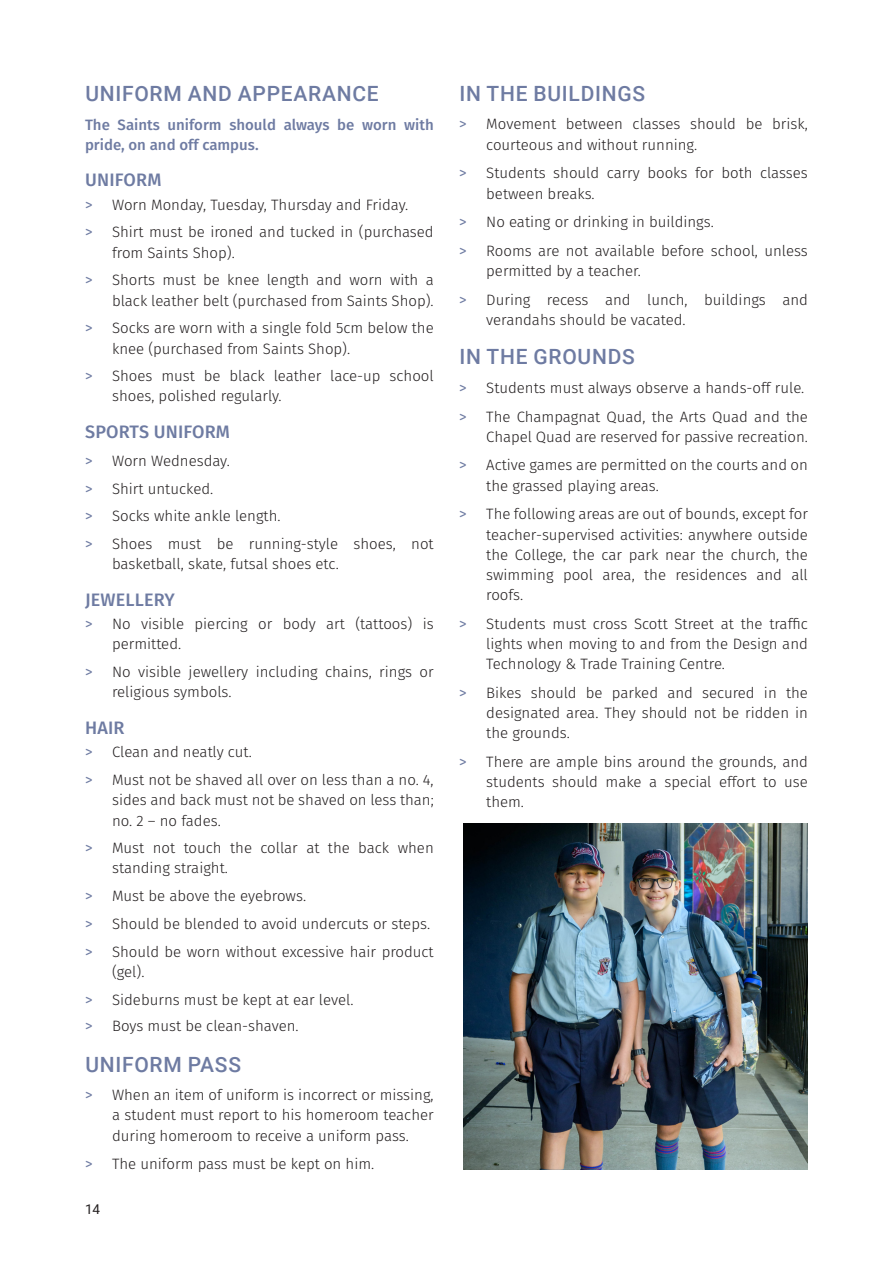
<style>
.page{position:relative;width:893px;height:1263px;background:#fff}
.page>*{position:absolute;margin:0;border:0;box-sizing:border-box;transform-origin:0 0}
.Sub_Heading_2_All_Ca{font:500 21px "Roboto";letter-spacing:.035em;color:#6e7ba2}
.SubHeading_12pt_Ligh{font:500 18px "Fira Sans";letter-spacing:.01em;color:#6e7ba2}
.t1{font:300 15px/20.2px "Fira Sans";color:#231f20}
.Body{font:500 15px/20.2px "Fira Sans";color:#6e7ba2}
.t2{font:13.5px "Roboto";color:#231f20}
.s1{font-weight:400;color:#6e7ba2}
</style>
<div class="page">
<img style="left:463px;top:823px;width:345px;height:346px">
<p class="Sub_Heading_2_All_Ca" style="left:85px;top:79px;width:295px">UNIFORM AND APPEARANCE</p>
<p class="Body" style="left:85px;top:113px;width:350px">The Saints uniform should always be worn with pride, on and off campus.</p>
<p class="SubHeading_12pt_Ligh" style="left:85px;top:166px;width:78px">UNIFORM</p>
<p class="t1" style="left:85px;top:194px;width:325px"><span class="s1">&gt;</span> Worn Monday, Tuesday, Thursday and Friday.</p>
<p class="t1" style="left:112px;top:222px;width:323px;text-indent:-27px"><span class="s1">&gt;</span> Shirt must be ironed and tucked in (purchased from Saints Shop).</p>
<p class="t1" style="left:85px;top:270px;width:350px;text-align:right"><span class="s1">&gt;</span> Shorts must be knee length and worn with a black leather belt (purchased from Saints Shop).</p>
<p class="t1" style="left:112px;top:318px;width:323px;text-indent:-27px"><span class="s1">&gt;</span> Socks are worn with a single fold 5cm below the knee (purchased from Saints Shop).</p>
<p class="t1" style="left:112px;top:366px;width:323px;text-indent:-27px"><span class="s1">&gt;</span> Shoes must be black leather lace-up school shoes, polished regularly.</p>
<p class="SubHeading_12pt_Ligh" style="left:85px;top:417px;width:146px">SPORTS UNIFORM</p>
<p class="t1" style="left:85px;top:450px;width:146px"><span class="s1">&gt;</span> Worn Wednesday.</p>
<p class="t1" style="left:85px;top:478px;width:130px"><span class="s1">&gt;</span> Shirt untucked.</p>
<p class="t1" style="left:85px;top:506px;width:197px"><span class="s1">&gt;</span> Socks white ankle length.</p>
<p class="t1" style="left:112px;top:534px;width:323px;text-indent:-27px"><span class="s1">&gt;</span> Shoes must be running-style shoes, not basketball, skate, futsal shoes etc.</p>
<p class="SubHeading_12pt_Ligh" style="left:85px;top:585px;width:91px">JEWELLERY</p>
<p class="t1" style="left:112px;top:614px;width:323px;text-indent:-27px"><span class="s1">&gt;</span> No visible piercing or body art (tattoos) is permitted.</p>
<p class="t1" style="left:112px;top:662px;width:323px;text-indent:-27px"><span class="s1">&gt;</span> No visible jewellery including chains, rings or religious symbols.</p>
<p class="SubHeading_12pt_Ligh" style="left:85px;top:713px;width:41px">HAIR</p>
<p class="t1" style="left:85px;top:742px;width:168px"><span class="s1">&gt;</span> Clean and neatly cut.</p>
<p class="t1" style="left:112px;top:770px;width:323px;text-align:justify;text-indent:-27px"><span class="s1">&gt;</span> Must not be shaved all over on less than a no. 4, sides and back must not be shaved on less than; no. 2 – no fades.</p>
<p class="t1" style="left:112px;top:838px;width:323px;text-indent:-27px"><span class="s1">&gt;</span> Must not touch the collar at the back when standing straight.</p>
<p class="t1" style="left:85px;top:886px;width:223px"><span class="s1">&gt;</span> Must be above the eyebrows.</p>
<p class="t1" style="left:85px;top:913px;width:347px"><span class="s1">&gt;</span> Should be blended to avoid undercuts or steps.</p>
<p class="t1" style="left:112px;top:941px;width:323px;text-indent:-27px"><span class="s1">&gt;</span> Should be worn without excessive hair product (gel).</p>
<p class="t1" style="left:85px;top:989px;width:270px"><span class="s1">&gt;</span> Sideburns must be kept at ear level.</p>
<p class="t1" style="left:85px;top:1015px;width:215px"><span class="s1">&gt;</span> Boys must be clean-shaven.</p>
<p class="Sub_Heading_2_All_Ca" style="left:85px;top:1049px;width:157px">UNIFORM PASS</p>
<p class="t1" style="left:112px;top:1085px;width:323px;text-align:justify;text-indent:-27px"><span class="s1">&gt;</span> When an item of uniform is incorrect or missing, a student must report to his homeroom teacher during homeroom to receive a uniform pass.</p>
<p class="t1" style="left:85px;top:1154px;width:291px"><span class="s1">&gt;</span> The uniform pass must be kept on him.</p>
<p class="t2" style="left:85px;top:1199px;width:17px">14</p>
<p class="Sub_Heading_2_All_Ca" style="left:460px;top:79px;width:187px">IN THE BUILDINGS</p>
<p class="t1" style="left:486px;top:114px;width:323px;text-indent:-27px"><span class="s1">&gt;</span> Movement between classes should be brisk, courteous and without running.</p>
<p class="t1" style="left:486px;top:163px;width:323px;text-indent:-27px"><span class="s1">&gt;</span> Students should carry books for both classes between breaks.</p>
<p class="t1" style="left:459px;top:212px;width:256px"><span class="s1">&gt;</span> No eating or drinking in buildings.</p>
<p class="t1" style="left:486px;top:240px;width:323px;text-indent:-27px"><span class="s1">&gt;</span> Rooms are not available before school, unless permitted by a teacher.</p>
<p class="t1" style="left:486px;top:289px;width:323px;text-indent:-27px"><span class="s1">&gt;</span> During recess and lunch, buildings and verandahs should be vacated.</p>
<p class="Sub_Heading_2_All_Ca" style="left:460px;top:342px;width:177px">IN THE GROUNDS</p>
<p class="t1" style="left:459px;top:377px;width:347px"><span class="s1">&gt;</span> Students must always observe a hands-off rule.</p>
<p class="t1" style="left:459px;top:406px;width:350px;text-align:right"><span class="s1">&gt;</span> The Champagnat Quad, the Arts Quad and the<br>Chapel Quad are reserved for passive recreation.</p>
<p class="t1" style="left:486px;top:455px;width:323px;text-indent:-27px"><span class="s1">&gt;</span> Active games are permitted on the courts and on the grassed playing areas.</p>
<p class="t1" style="left:486px;top:504px;width:323px;text-align:justify;text-indent:-27px"><span class="s1">&gt;</span> The following areas are out of bounds, except for teacher-supervised activities: anywhere outside the College, the car park near the church, the swimming pool area, the residences and all roofs.</p>
<p class="t1" style="left:486px;top:613px;width:323px;text-align:justify;text-indent:-27px"><span class="s1">&gt;</span> Students must cross Scott Street at the traffic lights when moving to and from the Design and Technology &amp; Trade Training Centre.</p>
<p class="t1" style="left:486px;top:682px;width:323px;text-align:justify;text-indent:-27px"><span class="s1">&gt;</span> Bikes should be parked and secured in the designated area. They should not be ridden in the grounds.</p>
<p class="t1" style="left:486px;top:751px;width:323px;text-align:justify;text-indent:-27px"><span class="s1">&gt;</span> There are ample bins around the grounds, and students should make a special effort to use them.</p>
</div>
